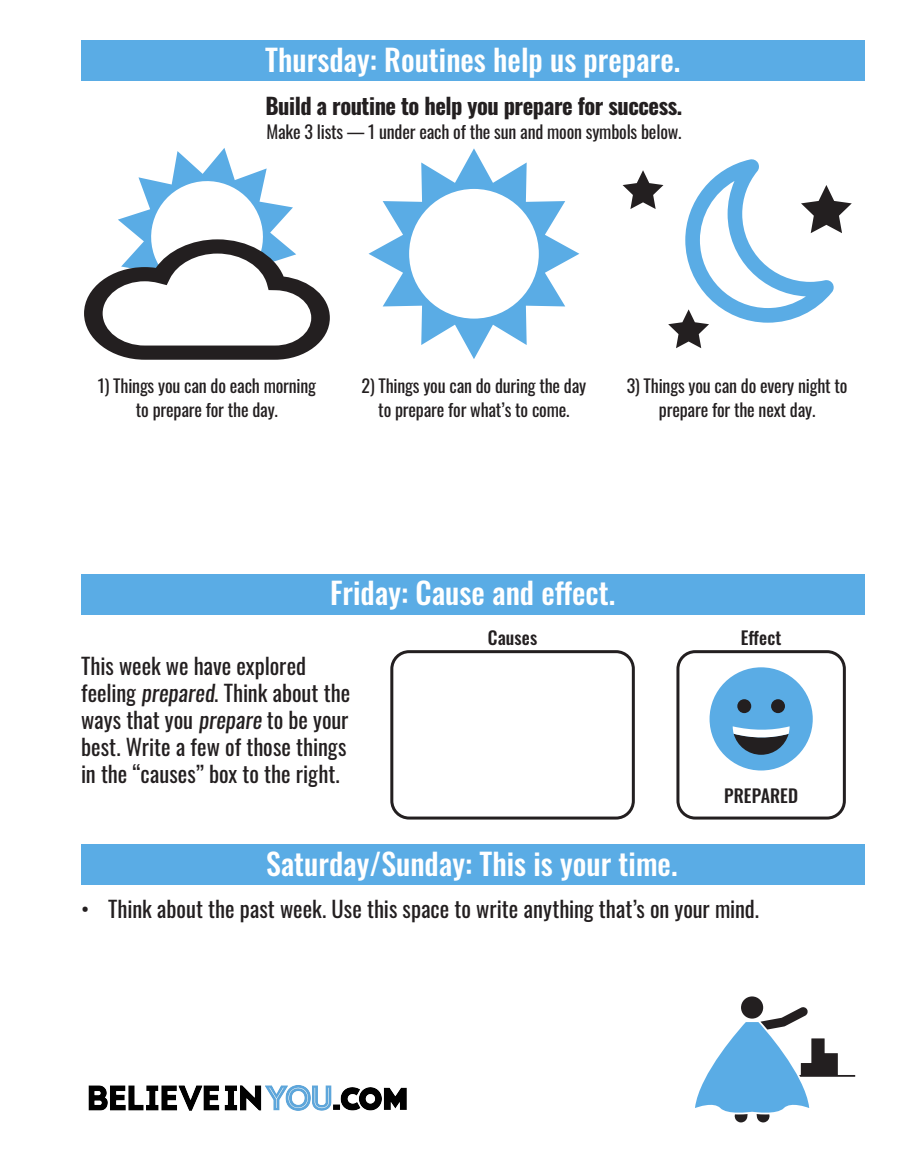
<style>
.page{position:relative;width:905px;height:1175px;background:#fff}
.page>*{position:absolute;margin:0;border:0;box-sizing:border-box;transform-origin:0 0}
.t1{font:500 30px "Oswald";color:#fff}
.Page_Thought_-_Reg{font:22.5px/27px "Oswald";color:#231f20}
.t2{font:700 22.5px "Oswald";letter-spacing:-.02em;color:#231f20}
.t3{font:18px/24px "Oswald";letter-spacing:-.01em;color:#231f20;text-align:center}
.Page_Header_-_White{font:500 18px "Oswald";letter-spacing:.005em;color:#231f20}
</style>
<div class="page">
<div style="left:81px;top:40px;width:783px;height:41px;background:#5aace5"></div>
<div style="left:81px;top:574px;width:783px;height:40px;background:#5aace5"></div>
<div style="left:81px;top:844px;width:783px;height:40px;background:#5aace5"></div>
<div style="left:709px;top:667px;width:103px;height:103px;background:#5aace5;border-radius:50%"></div>
<svg style="left:732px;top:726px;width:57px;height:28px"></svg>
<div style="left:737px;top:699px;width:14px;height:14px;background:#231f20;border-radius:50%"></div>
<div style="left:771px;top:699px;width:14px;height:14px;background:#231f20;border-radius:50%"></div>
<div style="left:390px;top:650px;width:244px;height:169px;border:3px solid #231f20;border-radius:17px"></div>
<div style="left:676px;top:650px;width:169px;height:169px;border:3px solid #231f20;border-radius:17px"></div>
<svg style="left:84px;top:148px;width:246px;height:212px"></svg>
<svg style="left:368px;top:148px;width:211px;height:211px"></svg>
<svg style="left:622px;top:159px;width:229px;height:189px"></svg>
<div style="left:741px;top:996px;width:22px;height:22px;background:#231f20;border-radius:50%"></div>
<svg style="left:695px;top:1006px;width:160px;height:116px"></svg>
<img style="left:88px;top:1085px;width:319px;height:26px">
<p class="t1" style="left:265px;top:44px;width:416px">Thursday: Routines help us prepare.</p>
<p class="t2" style="left:265px;top:94px;width:418px">Build a routine to help you prepare for success.</p>
<p class="t3" style="left:266px;top:118px;width:416px">Make 3 lists — 1 under each of the sun and moon symbols below.</p>
<p class="t3" style="left:98px;top:372px;width:220px">1) Things you can do each morning to prepare for the day.</p>
<p class="t3" style="left:361px;top:372px;width:226px">2) Things you can do during the day to prepare for what’s to come.</p>
<p class="t3" style="left:626px;top:372px;width:222px">3) Things you can do every night to prepare for the next day.</p>
<p class="t1" style="left:330px;top:577px;width:287px">Friday: Cause and effect.</p>
<p class="Page_Thought_-_Reg" style="left:81px;top:650px;width:270px">This week we have explored feeling prepared. Think about the ways that you prepare to be your best. Write a few of those things in the “causes” box to the right.</p>
<p class="Page_Header_-_White" style="left:488px;top:628px;width:51px">Causes</p>
<p class="Page_Header_-_White" style="left:740px;top:628px;width:42px">Effect</p>
<p class="Page_Header_-_White" style="left:724px;top:786px;width:75px">PREPARED</p>
<p class="t1" style="left:266px;top:848px;width:413px">Saturday/Sunday: This is your time.</p>
<p class="Page_Thought_-_Reg" style="left:81px;top:893px;width:679px">• Think about the past week. Use this space to write anything that’s on your mind.</p>
</div>
